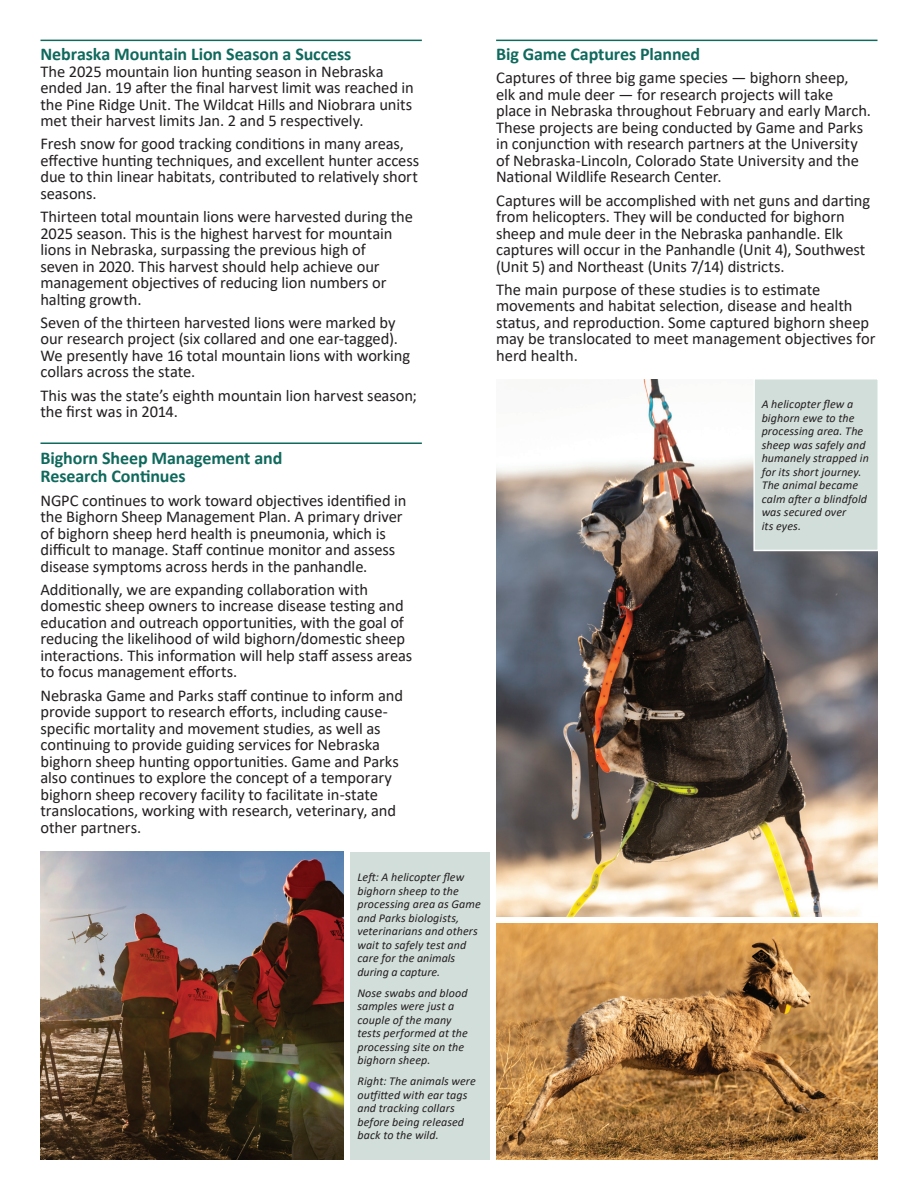
<style>
.page{position:relative;width:918px;height:1188px;background:#fff}
.page>*{position:absolute;margin:0;border:0;box-sizing:border-box;transform-origin:0 0}
.t1{font:700 18px "Calibri";letter-spacing:-.005em;color:#0f695c}
.t2{font:16.5px/16.5px "Calibri";letter-spacing:-.005em;color:#231f20}
.t3{font:italic 12px/13.5px "Calibri";letter-spacing:.01em;color:#231f20}
</style>
<div class="page">
<hr style="left:40px;top:40px;width:382px;height:1px;background:#0f695c">
<hr style="left:40px;top:442px;width:382px;height:2px;background:#0f695c">
<hr style="left:496px;top:40px;width:382px;height:1px;background:#0f695c">
<img style="left:497px;top:923px;width:381px;height:237px">
<img style="left:40px;top:852px;width:303px;height:308px">
<div style="left:351px;top:852px;width:139px;height:308px;background:#d2deda"></div>
<img style="left:497px;top:380px;width:381px;height:536px">
<div style="left:753px;top:379px;width:125px;height:173px;background:#d2deda"></div>
<p class="t1" style="left:40px;top:41px;width:312px">Nebraska Mountain Lion Season a Success</p>
<p class="t2" style="left:40px;top:62px;width:375px">The 2025 mountain lion hunting season in Nebraska ended Jan. 19 after the final harvest limit was reached in the Pine Ridge Unit. The Wildcat Hills and Niobrara units met their harvest limits Jan. 2 and 5 respectively.</p>
<p class="t2" style="left:40px;top:135px;width:380px">Fresh snow for good tracking conditions in many areas, effective hunting techniques, and excellent hunter access due to thin linear habitats, contributed to relatively short seasons.</p>
<p class="t2" style="left:40px;top:208px;width:374px">Thirteen total mountain lions were harvested during the 2025 season. This is the highest harvest for mountain lions in Nebraska, surpassing the previous high of<br>seven in 2020. This harvest should help achieve our management objectives of reducing lion numbers or halting growth.</p>
<p class="t2" style="left:40px;top:314px;width:371px">Seven of the thirteen harvested lions were marked by our research project (six collared and one ear-tagged).<br>We presently have 16 total mountain lions with working collars across the state.</p>
<p class="t2" style="left:40px;top:386px;width:378px">This was the state’s eighth mountain lion harvest season; the first was in 2014.</p>
<p class="t1" style="left:40px;top:446px;width:243px">Bighorn Sheep Management and</p>
<p class="t1" style="left:40px;top:464px;width:147px">Research Continues</p>
<p class="t2" style="left:40px;top:491px;width:368px">NGPC continues to work toward objectives identified in the Bighorn Sheep Management Plan. A primary driver of bighorn sheep herd health is pneumonia, which is difficult to manage. Staff continue monitor and assess disease symptoms across herds in the panhandle.</p>
<p class="t2" style="left:40px;top:581px;width:373px">Additionally, we are expanding collaboration with domestic sheep owners to increase disease testing and education and outreach opportunities, with the goal of reducing the likelihood of wild bighorn/domestic sheep interactions. This information will help staff assess areas to focus management efforts.</p>
<p class="t2" style="left:40px;top:686px;width:364px">Nebraska Game and Parks staff continue to inform and provide support to research efforts, including cause&shy;specific mortality and movement studies, as well as continuing to provide guiding services for Nebraska bighorn sheep hunting opportunities. Game and Parks also continues to explore the concept of a temporary bighorn sheep recovery facility to facilitate in-state translocations, working with research, veterinary, and other partners.</p>
<p class="t3" style="left:357px;top:870px;width:125px">Left: A helicopter flew bighorn sheep to the processing area as Game and Parks biologists, veterinarians and others wait to safely test and care for the animals during a capture.</p>
<p class="t3" style="left:357px;top:985px;width:112px">Nose swabs and blood samples were just a couple of the many tests performed at the processing site on the bighorn sheep.</p>
<p class="t3" style="left:357px;top:1074px;width:120px">Right: The animals were outfitted with ear tags and tracking collars before being released back to the wild.</p>
<p class="t1" style="left:496px;top:41px;width:206px">Big Game Captures Planned</p>
<p class="t2" style="left:496px;top:69px;width:376px">Captures of three big game species — bighorn sheep, elk and mule deer — for research projects will take place in Nebraska throughout February and early March.<br>These projects are being conducted by Game and Parks in conjunction with research partners at the University of Nebraska-Lincoln, Colorado State University and the National Wildlife Research Center.</p>
<p class="t2" style="left:496px;top:191px;width:376px">Captures will be accomplished with net guns and darting from helicopters. They will be conducted for bighorn sheep and mule deer in the Nebraska panhandle. Elk captures will occur in the Panhandle (Unit 4), Southwest (Unit 5) and Northeast (Units 7/14) districts.</p>
<p class="t2" style="left:496px;top:281px;width:381px">The main purpose of these studies is to estimate movements and habitat selection, disease and health status, and reproduction. Some captured bighorn sheep may be translocated to meet management objectives for herd health.</p>
<p class="t3" style="left:762px;top:397px;width:109px">A helicopter flew a bighorn ewe to the processing area. The sheep was safely and humanely strapped in for its short journey.<br>The animal became calm after a blindfold was secured over</p>
<p class="t3" style="left:762px;top:519px;width:41px">its eyes.</p>
</div>
